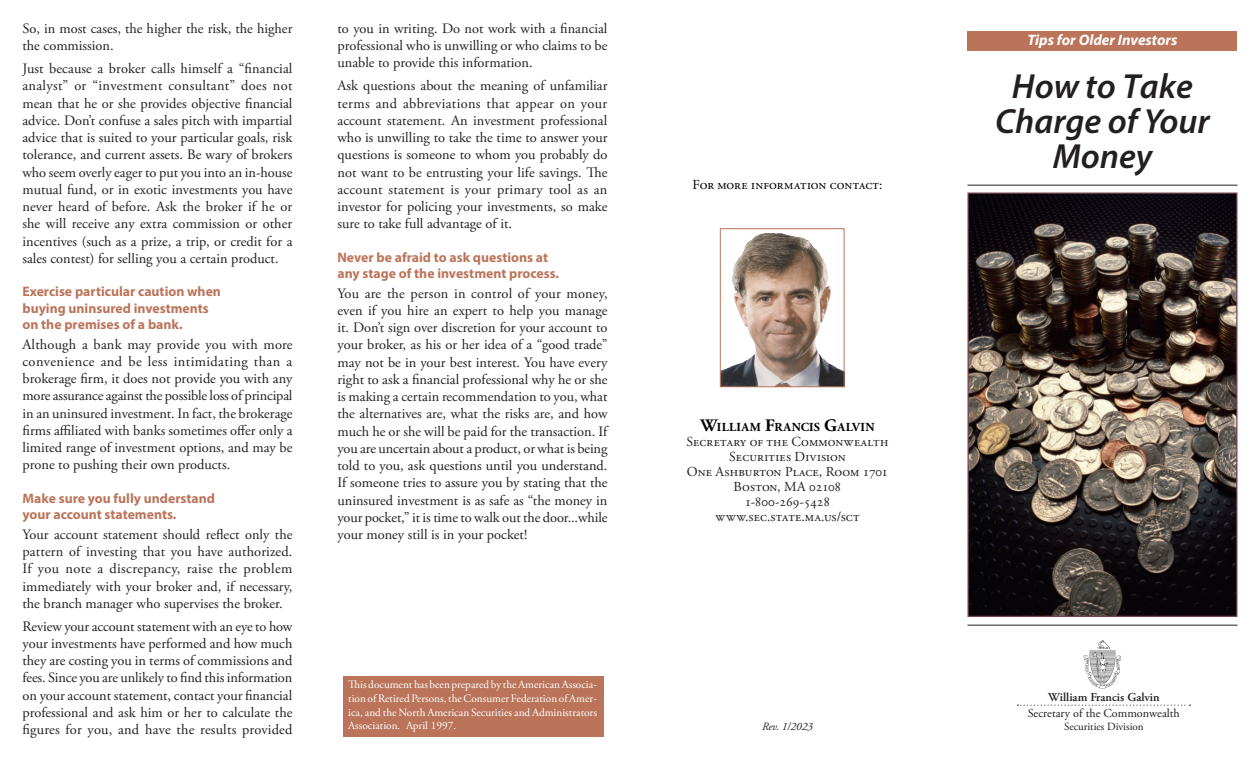
<style>
.page{position:relative;width:1260px;height:765px;background:#fff}
.page>*{position:absolute;margin:0;border:0;box-sizing:border-box;transform-origin:0 0}
._01Title{font:italic 600 35px/35px "Myriad Pro";color:#231f20;text-align:center}
._08Headline{font:italic 700 15.12px "Myriad Pro";color:#fff}
._04Text{font:14.38px/17.2px "Adobe Garamond Pro";color:#231f20;text-align:justify}
._02Head{font:700 13.75px/16.5px "Myriad Pro";color:#bb745a}
._05Address_Block{font:13.75px "Adobe Garamond Pro";letter-spacing:.01em;color:#231f20}
._05Address_Block-2{font:13.75px "Adobe Garamond Pro";color:#000}
._05Address_Block-3{font:700 12.25px "Adobe Garamond Pro";letter-spacing:.02em;color:#000}
.t1{font:12.12px "Adobe Garamond Pro";color:#231f20}
.t2{font:600 12.12px "Adobe Garamond Pro";color:#231f20}
.t3{font:11.25px/13.8px "Adobe Garamond Pro";color:#fff;text-align:justify}
.t4{font:italic 11.25px "Adobe Garamond Pro";color:#231f20}
.t5{font:11px "Adobe Garamond Pro";color:#231f20}
.s1{font-size:17.5px}
</style>
<div class="page">
<div style="left:343px;top:676px;width:261px;height:61px;background:#bb745a"></div>
<div style="left:968px;top:31px;width:270px;height:19px;background:#bb745a"></div>
<img style="left:1083px;top:640px;width:38px;height:49px">
<svg style="left:1017px;top:705px;width:174px;height:1px"></svg>
<img style="left:970px;top:194px;width:266px;height:421px">
<div style="left:968px;top:192px;width:270px;height:425px;border:1px solid #764852"></div>
<hr style="left:968px;top:185px;width:270px;height:1px;background:#231f20">
<hr style="left:968px;top:625px;width:270px;height:1px;background:#231f20">
<img style="left:722px;top:233px;width:120px;height:152px">
<div style="left:720px;top:228px;width:124px;height:159px;border:1px solid #bb745a"></div>
<p class="_04Text" style="left:22px;top:20px;width:271px">So, in most cases, the higher the risk, the higher the commission.</p>
<p class="_04Text" style="left:22px;top:60px;width:272px">Just because a broker calls himself a “financial analyst” or “investment consultant” does not mean that he or she provides objective financial advice. Don’t confuse a sales pitch with impartial advice that is suited to your particular goals, risk tolerance, and current assets. Be wary of brokers who seem overly eager to put you into an in-house mutual fund, or in exotic investments you have never heard of before. Ask the broker if he or she will receive any extra commission or other incentives (such as a prize, a trip, or credit for a sales contest) for selling you a certain product.</p>
<p class="_02Head" style="left:22px;top:283px;width:200px">Exercise particular caution when buying uninsured investments on the premises of a bank.</p>
<p class="_04Text" style="left:22px;top:336px;width:272px">Although a bank may provide you with more convenience and be less intimidating than a brokerage firm, it does not provide you with any more assurance against the possible loss of principal in an uninsured investment. In fact, the brokerage firms affiliated with banks sometimes offer only a limited range of investment options, and may be prone to pushing their own products.</p>
<p class="_02Head" style="left:22px;top:489px;width:194px">Make sure you fully understand your account statements.</p>
<p class="_04Text" style="left:22px;top:526px;width:272px">Your account statement should reflect only the pattern of investing that you have authorized.<br>If you note a discrepancy, raise the problem immediately with your broker and, if necessary, the branch manager who supervises the broker.</p>
<p class="_04Text" style="left:22px;top:618px;width:272px">Review your account statement with an eye to how your investments have performed and how much they are costing you in terms of commissions and fees. Since you are unlikely to find this information on your account statement, contact your financial professional and ask him or her to calculate the figures for you, and have the results provided</p>
<p class="_04Text" style="left:338px;top:20px;width:272px">to you in writing. Do not work with a financial professional who is unwilling or who claims to be unable to provide this information.</p>
<p class="_04Text" style="left:338px;top:78px;width:272px">Ask questions about the meaning of unfamiliar terms and abbreviations that appear on your account statement. An investment professional who is unwilling to take the time to answer your questions is someone to whom you probably do not want to be entrusting your life savings. The account statement is your primary tool as an investor for policing your investments, so make sure to take full advantage of it.</p>
<p class="_02Head" style="left:338px;top:248px;width:223px">Never be afraid to ask questions at any stage of the investment process.</p>
<p class="_04Text" style="left:338px;top:285px;width:273px">You are the person in control of your money, even if you hire an expert to help you manage it. Don’t sign over discretion for your account to your broker, as his or her idea of a “good trade” may not be in your best interest. You have every right to ask a financial professional why he or she is making a certain recommendation to you, what the alternatives are, what the risks are, and how much he or she will be paid for the transaction. If you are uncertain about a product, or what is being told to you, ask questions until you understand.<br>If someone tries to assure you by stating that the uninsured investment is as safe as “the money in your pocket,” it is time to walk out the door...while your money still is in your pocket!</p>
<p class="t3" style="left:348px;top:678px;width:250px">This document has been prepared by the American Associa&shy;tion of Retired Persons, the Consumer Federation of Amer&shy;ica, and the North American Securities and Administrators Association. April 1997.</p>
<p class="_05Address_Block-2" style="left:692px;top:176px;width:192px">For more information contact:</p>
<p class="_05Address_Block-3" style="left:700px;top:420px;width:176px"><span class="s1">W</span>ILLIAM <span class="s1">F</span>RANCIS <span class="s1">G</span>ALVIN</p>
<p class="_05Address_Block" style="left:687px;top:433px;width:203px">Secretary of the Commonwealth</p>
<p class="_05Address_Block" style="left:729px;top:448px;width:118px">Securities Division</p>
<p class="_05Address_Block" style="left:687px;top:463px;width:203px">One Ashburton Place, Room 1701</p>
<p class="_05Address_Block" style="left:734px;top:478px;width:109px">Boston, MA 02108</p>
<p class="_05Address_Block" style="left:745px;top:493px;width:87px">1-800-269-5428</p>
<p class="_05Address_Block" style="left:715px;top:508px;width:146px">www.sec.state.ma.us/sct</p>
<p class="t4" style="left:762px;top:720px;width:52px">Rev. 1/2023</p>
<p class="_08Headline" style="left:1028px;top:30px;width:151px">Tips for Older Investors</p>
<p class="_01Title" style="left:995px;top:68px;width:216px">How to Take<br>Charge of Your<br>Money</p>
<p class="t2" style="left:1048px;top:690px;width:113px">William Francis Galvin</p>
<p class="t1" style="left:1028px;top:706px;width:154px">Secretary of the Commonwealth</p>
<p class="t5" style="left:1064px;top:720px;width:81px">Securities Division</p>
</div>
